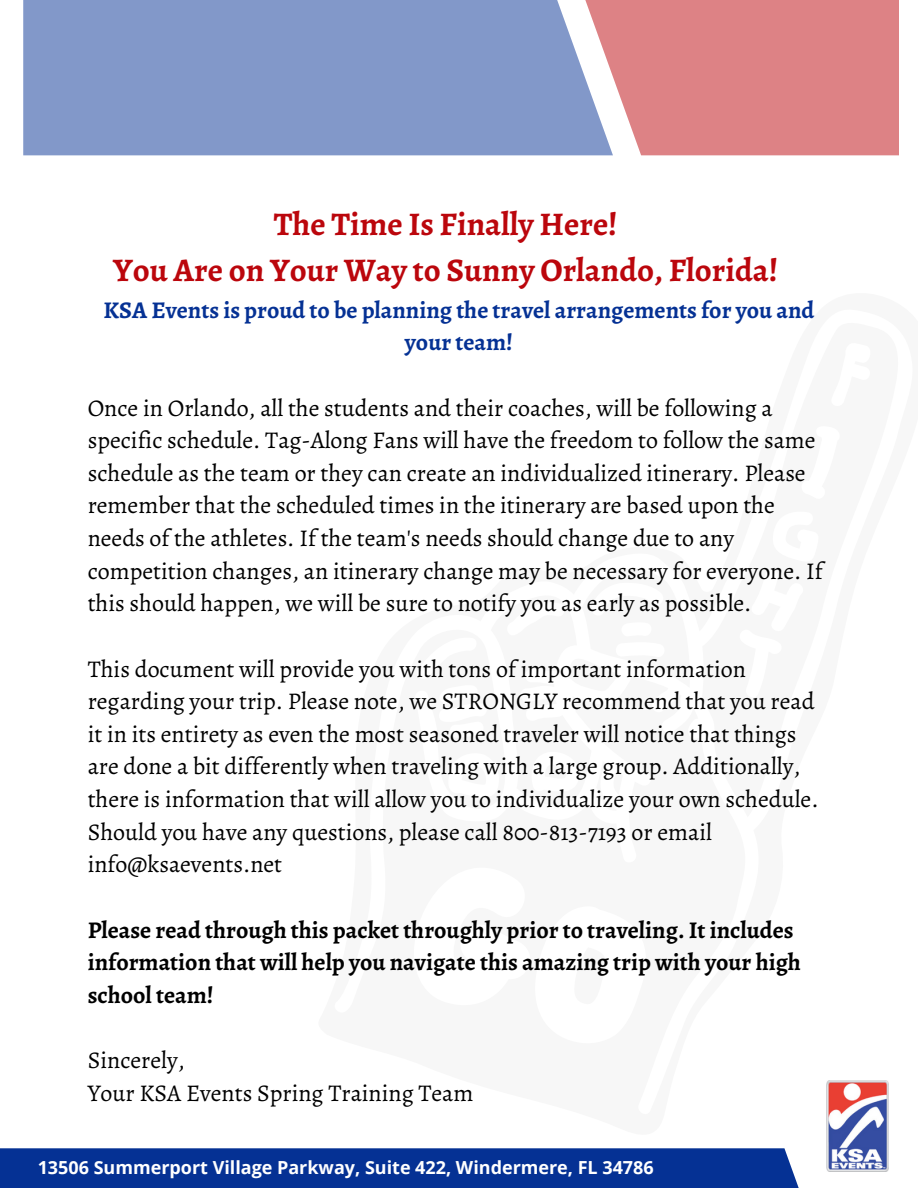
<style>
.page{position:relative;width:918px;height:1188px;background:#fff}
.page>*{position:absolute;margin:0;border:0;box-sizing:border-box;transform-origin:0 0}
.t1{font:700 33px/46.2px "Alegreya";color:#bb060c;text-align:center}
.t2{font:24px/32.7px "Alegreya";color:#000}
.t3{font:700 24px/32.7px "Alegreya";color:#000}
.t4{font:700 24px/32.7px "Alegreya";color:#053194;text-align:center}
.t5{font:700 18px "Open Sans";color:#fff}
</style>
<div class="page">
<div style="left:23px;top:0;width:557px;height:155px;background:#8298c9"></div>
<svg style="left:580px;top:0;width:319px;height:155px;fill:#dd8285"></svg>
<img style="left:826px;top:1081px;width:62px;height:91px">
<div style="left:0;top:1148px;width:813px;height:40px;background:#053194"></div>
<h3 class="t1" style="left:113px;top:201px;width:666px">The Time Is Finally Here!<br>You Are on Your Way to Sunny Orlando, Florida!</h3>
<p class="t4" style="left:104px;top:293px;width:712px">KSA Events is proud to be planning the travel arrangements for you and your team!</p>
<p class="t2" style="left:88px;top:391px;width:737px">Once in Orlando, all the students and their coaches, will be following a specific schedule. Tag-Along Fans will have the freedom to follow the same schedule as the team or they can create an individualized itinerary. Please remember that the scheduled times in the itinerary are based upon the needs of the athletes. If the team's needs should change due to any competition changes, an itinerary change may be necessary for everyone. If this should happen, we will be sure to notify you as early as possible.</p>
<h1 class="t2" style="left:88px;top:652px;width:732px">This document will provide you with tons of important information regarding your trip. Please note, we STRONGLY recommend that you read it in its entirety as even the most seasoned traveler will notice that things are done a bit differently when traveling with a large group. Additionally, there is information that will allow you to individualize your own schedule.<br>Should you have any questions, please call 800-813-7193 or email info@ksaevents.net</h1>
<h2 class="t3" style="left:88px;top:913px;width:715px">Please read through this packet throughly prior to traveling. It includes information that will help you navigate this amazing trip with your high school team!</h2>
<h3 class="t2" style="left:88px;top:1044px;width:387px">Sincerely,<br>Your KSA Events Spring Training Team</h3>
<h3 class="t5" style="left:38px;top:1155px;width:618px">13506 Summerport Village Parkway, Suite 422, Windermere, FL 34786</h3>
</div>
